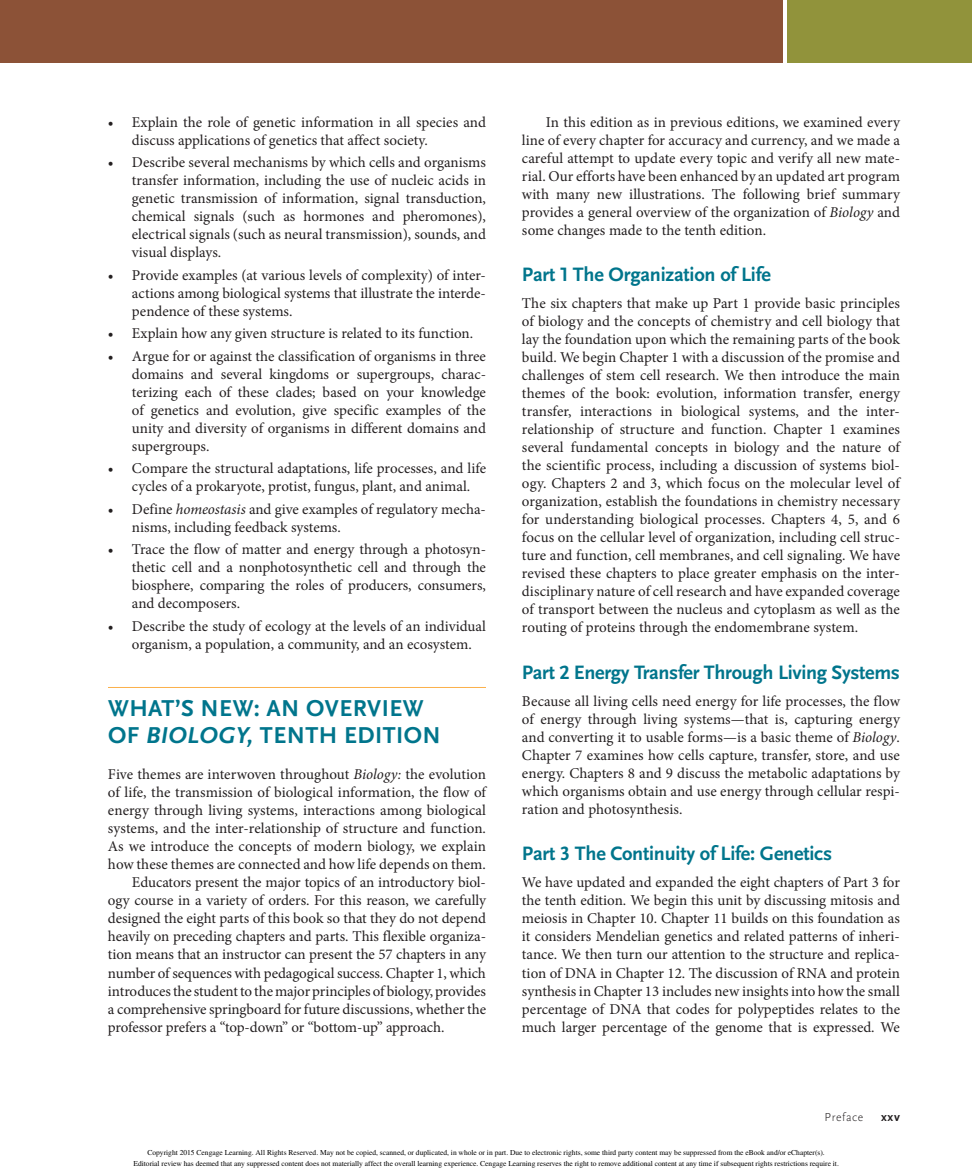
<style>
.page{position:relative;width:972px;height:1175px;background:#fff}
.page>*{position:absolute;margin:0;border:0;box-sizing:border-box;transform-origin:0 0}
.t1{font:700 24px/27px "Scala Sans Pro";letter-spacing:.02em;color:#00758c}
.t2{font:700 20.25px "Scala Sans Pro";letter-spacing:-.015em;color:#00758c}
.t3{font:15px/18px "Minion Pro";letter-spacing:-.005em;color:#231f20;text-align:justify}
.t4{font:700 12.75px "Scala Sans Pro";color:#231f20}
.t5{font:300 12px "Scala Sans Pro";letter-spacing:.05em;color:#231f20}
.t6{font:7.5px/10.6px "Times";color:#000;text-align:center}
.s1{font-style:italic}
</style>
<div class="page">
<div style="left:0;top:0;width:783px;height:63px;background:#8c5237"></div>
<div style="left:787px;top:0;width:185px;height:63px;background:#91933b"></div>
<hr style="left:108px;top:687px;width:378px;height:1px;background:#fbb04b">
<p class="t3" style="left:132px;top:113px;width:355px;text-indent:-24px">• Explain the role of genetic information in all species and discuss applications of genetics that affect society.</p>
<p class="t3" style="left:132px;top:153px;width:356px;text-indent:-24px">• Describe several mechanisms by which cells and organisms transfer information, including the use of nucleic acids in genetic transmission of information, signal transduction, chemical signals (such as hormones and pheromones), electrical signals (such as neural transmission), sounds, and visual displays.</p>
<p class="t3" style="left:132px;top:266px;width:356px;text-indent:-24px">• Provide examples (at various levels of complexity) of inter&shy;actions among biological systems that illustrate the interde&shy;pendence of these systems.</p>
<p class="t3" style="left:108px;top:324px;width:367px">• Explain how any given structure is related to its function.</p>
<p class="t3" style="left:132px;top:347px;width:356px;text-indent:-24px">• Argue for or against the classification of organisms in three domains and several kingdoms or supergroups, charac&shy;terizing each of these clades; based on your knowledge of genetics and evolution, give specific examples of the unity and diversity of organisms in different domains and supergroups.</p>
<p class="t3" style="left:108px;top:459px;width:380px;text-align:center">• Compare the structural adaptations, life processes, and life cycles of a prokaryote, protist, fungus, plant, and animal.</p>
<p class="t3" style="left:132px;top:500px;width:355px;text-indent:-24px">• Define <span class="s1">homeostasis</span> and give examples of regulatory mecha&shy;nisms, including feedback systems.</p>
<p class="t3" style="left:132px;top:540px;width:356px;text-indent:-24px">• Trace the flow of matter and energy through a photosyn&shy;thetic cell and a nonphotosynthetic cell and through the biosphere, comparing the roles of producers, consumers, and decomposers.</p>
<p class="t3" style="left:132px;top:617px;width:355px;text-indent:-24px">• Describe the study of ecology at the levels of an individual organism, a population, a community, and an ecosystem.</p>
<p class="t1" style="left:108px;top:695px;width:334px">WHAT’S NEW: AN OVERVIEW<br>OF <span class="s1">BIOLOGY,</span> TENTH EDITION</p>
<p class="t3" style="left:108px;top:765px;width:379px">Five themes are interwoven throughout <span class="s1">Biology:</span> the evolution</p>
<p class="t3" style="left:108px;top:783px;width:380px">of life, the transmission of biological information, the flow of</p>
<p class="t3" style="left:108px;top:801px;width:380px">energy through living systems, interactions among biological</p>
<p class="t3" style="left:108px;top:819px;width:380px">systems, and the inter-relationship of structure and function.</p>
<p class="t3" style="left:108px;top:837px;width:379px">As we introduce the concepts of modern biology, we explain</p>
<p class="t3" style="left:108px;top:855px;width:380px">how these themes are connected and how life depends on them.</p>
<p class="t3" style="left:132px;top:873px;width:355px">Educators present the major topics of an introductory biol-</p>
<p class="t3" style="left:108px;top:891px;width:380px">ogy course in a variety of orders. For this reason, we carefully</p>
<p class="t3" style="left:108px;top:909px;width:380px">designed the eight parts of this book so that they do not depend</p>
<p class="t3" style="left:108px;top:927px;width:380px">heavily on preceding chapters and parts. This flexible organiza-</p>
<p class="t3" style="left:108px;top:945px;width:379px">tion means that an instructor can present the 57 chapters in any</p>
<p class="t3" style="left:108px;top:963px;width:380px">number of sequences with pedagogical success. Chapter 1, which</p>
<p class="t3" style="left:108px;top:981px;width:379px">introduces the student to the major principles of biology, provides</p>
<p class="t3" style="left:108px;top:999px;width:380px">a comprehensive springboard for future discussions, whether the</p>
<p class="t3" style="left:108px;top:1017px;width:338px">professor prefers a “top-down” or “bottom-up” approach.</p>
<p class="t3" style="left:522px;top:113px;width:380px;text-indent:24px">In this edition as in previous editions, we examined every line of every chapter for accuracy and currency, and we made a careful attempt to update every topic and verify all new mate&shy;rial. Our efforts have been enhanced by an updated art program with many new illustrations. The following brief summary provides a general overview of the organization of <span class="s1">Biology</span> and some changes made to the tenth edition.</p>
<p class="t2" style="left:522px;top:263px;width:250px">Part 1 The Organization of Life</p>
<p class="t3" style="left:522px;top:294px;width:380px">The six chapters that make up Part 1 provide basic principles of biology and the concepts of chemistry and cell biology that lay the foundation upon which the remaining parts of the book build. We begin Chapter 1 with a discussion of the promise and challenges of stem cell research. We then introduce the main themes of the book: evolution, information transfer, energy transfer, interactions in biological systems, and the inter&shy;relationship of structure and function. Chapter 1 examines several fundamental concepts in biology and the nature of the scientific process, including a discussion of systems biol&shy;ogy. Chapters 2 and 3, which focus on the molecular level of organization, establish the foundations in chemistry necessary for understanding biological processes. Chapters 4, 5, and 6 focus on the cellular level of organization, including cell struc&shy;ture and function, cell membranes, and cell signaling. We have revised these chapters to place greater emphasis on the inter&shy;disciplinary nature of cell research and have expanded coverage of transport between the nucleus and cytoplasm as well as the routing of proteins through the endomembrane system.</p>
<p class="t2" style="left:522px;top:660px;width:380px">Part 2 Energy Transfer Through Living Systems</p>
<p class="t3" style="left:522px;top:692px;width:380px">Because all living cells need energy for life processes, the flow of energy through living systems—that is, capturing energy and converting it to usable forms—is a basic theme of <span class="s1">Biology</span>.<br>Chapter 7 examines how cells capture, transfer, store, and use energy. Chapters 8 and 9 discuss the metabolic adaptations by which organisms obtain and use energy through cellular respi&shy;ration and photosynthesis.</p>
<p class="t2" style="left:522px;top:842px;width:312px">Part 3 The Continuity of Life: Genetics</p>
<p class="t3" style="left:522px;top:873px;width:380px">We have updated and expanded the eight chapters of Part 3 for the tenth edition. We begin this unit by discussing mitosis and meiosis in Chapter 10. Chapter 11 builds on this foundation as it considers Mendelian genetics and related patterns of inheri&shy;tance. We then turn our attention to the structure and replica&shy;tion of DNA in Chapter 12. The discussion of RNA and protein synthesis in Chapter 13 includes new insights into how the small percentage of DNA that codes for polypeptides relates to the much larger percentage of the genome that is expressed. We</p>
<p class="t5" style="left:825px;top:1109px;width:40px">Preface</p>
<p class="t4" style="left:881px;top:1108px;width:20px">xxv</p>
<p class="t6" style="left:133px;top:1147px;width:707px">Copyright 2015 Cengage Learning. All Rights Reserved. May not be copied, scanned, or duplicated, in whole or in part. Due to electronic rights, some third party content may be suppressed from the eBook and/or eChapter(s).<br>Editorial review has deemed that any suppressed content does not materially affect the overall learning experience. Cengage Learning reserves the right to remove additional content at any time if subsequent rights restrictions require it.</p>
</div>
